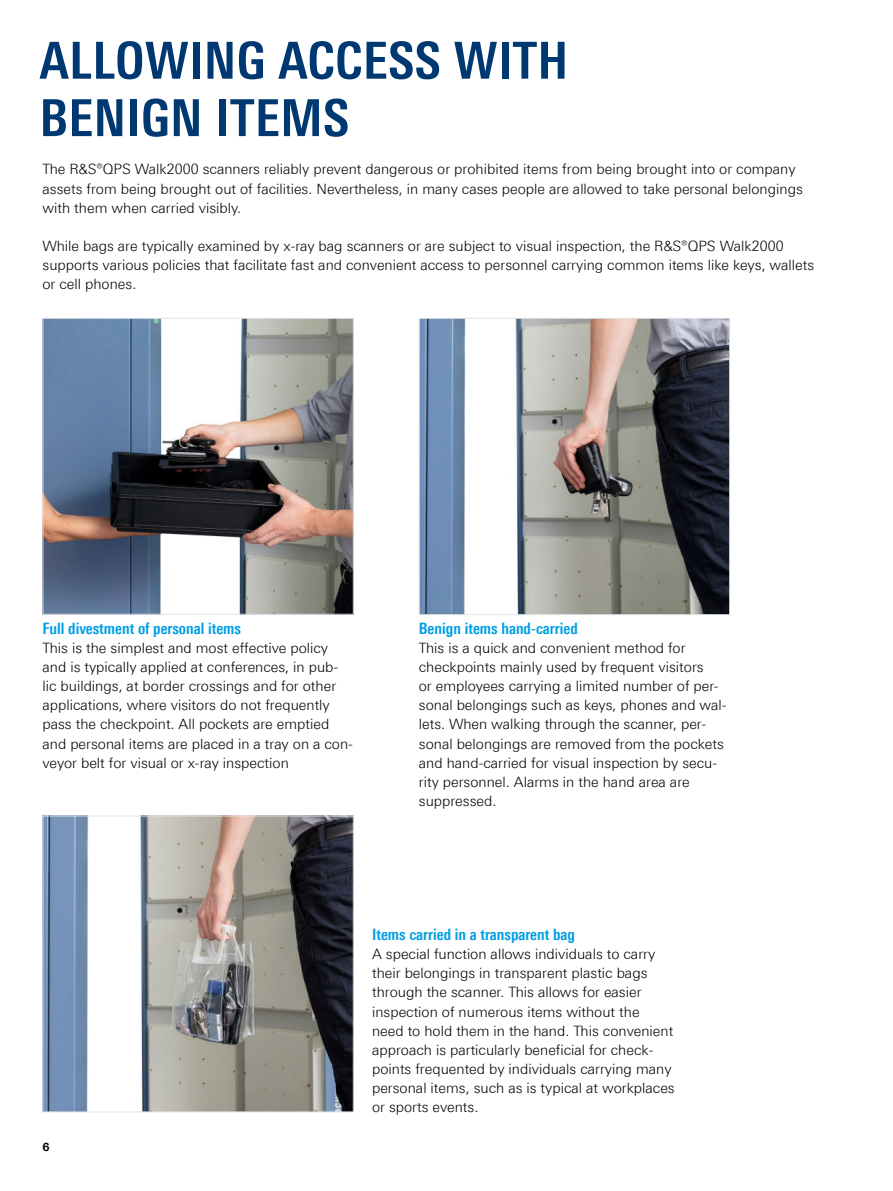
<style>
.page{position:relative;width:893px;height:1191px;background:#fff}
.page>*{position:absolute;margin:0;border:0;box-sizing:border-box;transform-origin:0 0}
.t1{font:700 condensed 51px/57.4px "Linotype Universfor RS";letter-spacing:.01em;color:#003872}
.t2{font:700 condensed 15.75px "Linotype Universfor RS";color:#009ee3}
.t3{font:300 14.25px/19.2px "Linotype Universfor RS";color:#000}
.t4{font:700 11.25px "Linotype Universfor RS";color:#000}
</style>
<div class="page">
<img style="left:45px;top:817px;width:307px;height:293px">
<div style="left:43px;top:815px;width:311px;height:297px;border:1px solid #e0e4e8"></div>
<img style="left:421px;top:320px;width:307px;height:293px">
<div style="left:419px;top:318px;width:311px;height:297px;border:1px solid #e0e4e8"></div>
<img style="left:45px;top:320px;width:307px;height:292px">
<div style="left:43px;top:318px;width:311px;height:296px;border:1px solid #e0e4e8"></div>
<h1 class="t1" style="left:40px;top:31px;width:530px">ALLOWING ACCESS WITH<br>BENIGN ITEMS</h1>
<p class="t3" style="left:43px;top:160px;width:762px">The R&amp;S®QPS Walk2000 scanners reliably prevent dangerous or prohibited items from being brought into or company assets from being brought out of facilities. Nevertheless, in many cases people are allowed to take personal belongings with them when carried visibly.</p>
<p class="t3" style="left:43px;top:236px;width:773px">While bags are typically examined by x-ray bag scanners or are subject to visual inspection, the R&amp;S®QPS Walk2000 supports various policies that facilitate fast and convenient access to personnel carrying common items like keys, wallets or cell phones.</p>
<p class="t2" style="left:43px;top:622px;width:200px">Full divestment of personal items</p>
<p class="t3" style="left:43px;top:638px;width:312px">This is the simplest and most effective policy and is typically applied at conferences, in pub&shy;lic buildings, at border crossings and for other applications, where visitors do not frequently pass the checkpoint. All pockets are emptied and personal items are placed in a tray on a con&shy;veyor belt for visual or x-ray inspection</p>
<p class="t2" style="left:419px;top:622px;width:160px">Benign items hand-carried</p>
<p class="t3" style="left:419px;top:638px;width:309px">This is a quick and convenient method for checkpoints mainly used by frequent visitors<br>or employees carrying a limited number of per&shy;sonal belongings such as keys, phones and wal&shy;lets. When walking through the scanner, per&shy;sonal belongings are removed from the pockets and hand-carried for visual inspection by secu&shy;rity personnel. Alarms in the hand area are suppressed.</p>
<p class="t4" style="left:43px;top:1142px;width:9px">6</p>
<p class="t2" style="left:372px;top:928px;width:204px">Items carried in a transparent bag</p>
<p class="t3" style="left:372px;top:944px;width:304px">A special function allows individuals to carry their belongings in transparent plastic bags through the scanner. This allows for easier inspection of numerous items without the need to hold them in the hand. This convenient approach is particularly beneficial for check&shy;points frequented by individuals carrying many personal items, such as is typical at workplaces or sports events.</p>
</div>
